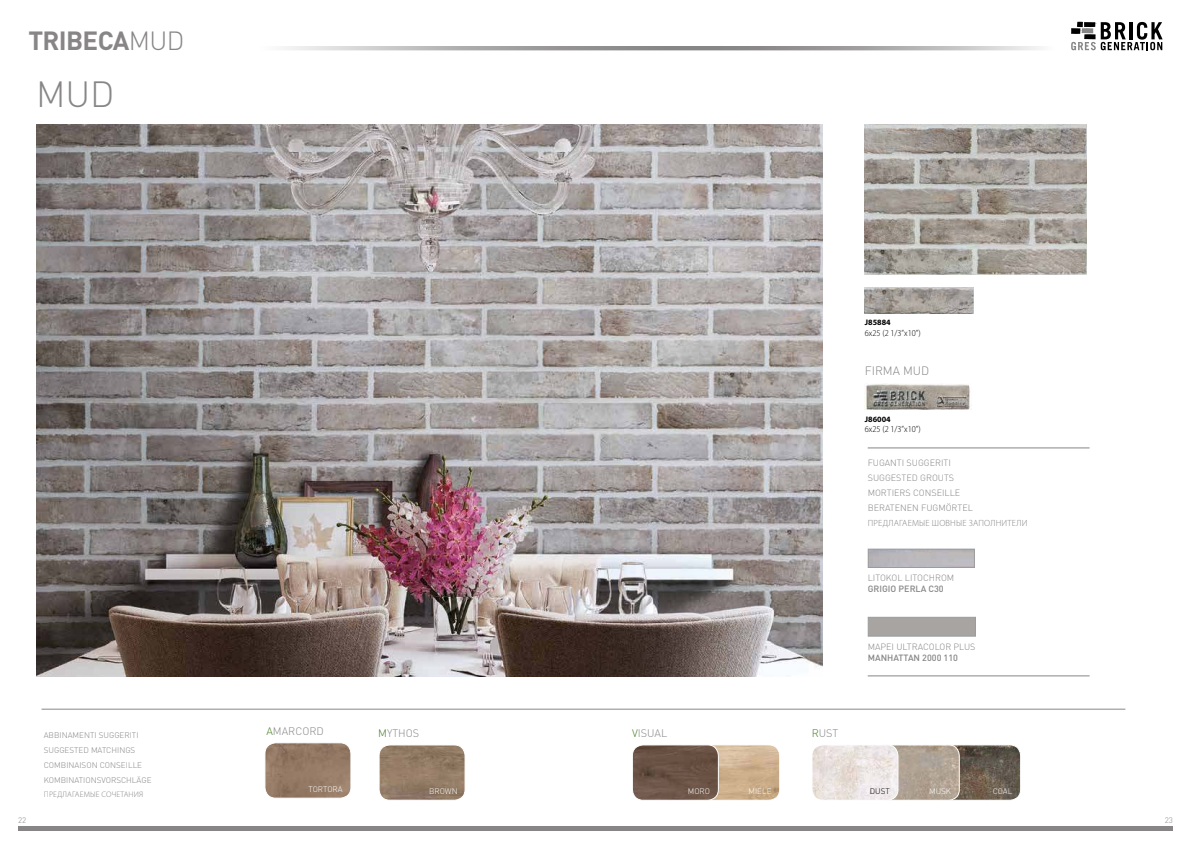
<style>
.page{position:relative;width:1191px;height:842px;background:#fff}
.page>*{position:absolute;margin:0;border:0;box-sizing:border-box;transform-origin:0 0}
.t1{font:300 36px "DIN";color:#878585}
.t2{font:700 26px "DIN";letter-spacing:-.025em;color:#878585}
.t3{font:300 12px "DIN";color:#878585}
.t4{font:300 10.8px "DIN";color:#878585}
.t5{font:300 9px/15px "DIN";color:#878585}
.t6{font:300 semi-condensed 9px "Myriad Pro";color:#000}
.t7{font:500 9px "DIN";color:#878585}
.t8{font:300 9px "Myriad Pro";letter-spacing:.02em;color:#878585}
.t9{font:300 8.1px/14.8px "DIN";color:#878585}
.t10{font:300 8.1px "Myriad Pro";letter-spacing:.02em;color:#878585}
.t11{font:700 8.1px "Myriad";color:#000}
.t12{font:300 8px "DIN";color:#fff}
.t13{font:300 8px "DIN";color:#878585}
.t14{font:300 8px "DIN";color:#000}
.s1{font-weight:300}
.s2{color:#447b1f}
</style>
<div class="page">
<svg style="left:1071px;top:22px;width:91px;height:28px"></svg>
<img style="left:865px;top:125px;width:221px;height:150px">
<img style="left:266px;top:744px;width:83px;height:53px">
<div style="left:264px;top:742px;width:87px;height:57px;border:1px solid #fff;border-radius:11px"></div>
<img style="left:380px;top:746px;width:83px;height:53px">
<div style="left:378px;top:744px;width:87px;height:57px;border:1px solid #fff;border-radius:11px"></div>
<img style="left:718px;top:746px;width:60px;height:53px">
<div style="left:693px;top:744px;width:87px;height:57px;border:1px solid #fff;border-radius:11px"></div>
<img style="left:634px;top:745px;width:84px;height:55px">
<div style="left:632px;top:744px;width:87px;height:57px;border:1px solid #fff;border-radius:11px"></div>
<img style="left:959px;top:746px;width:60px;height:53px">
<div style="left:934px;top:744px;width:87px;height:57px;border:1px solid #fff;border-radius:11px"></div>
<img style="left:898px;top:745px;width:61px;height:55px">
<div style="left:873px;top:744px;width:86px;height:57px;border:1px solid #fff;border-radius:11px"></div>
<img style="left:813px;top:745px;width:85px;height:55px">
<div style="left:811px;top:744px;width:87px;height:57px;border:1px solid #fff;border-radius:11px"></div>
<div style="left:867px;top:549px;width:108px;height:19px;border:1px solid #9d9c9c"></div>
<div style="left:867px;top:617px;width:109px;height:20px;background:#a7a4a2;border:1px solid #9d9c9c"></div>
<img style="left:865px;top:384px;width:105px;height:25px">
<hr style="left:18px;top:827px;width:1154px;height:4px;background:#878585">
<img style="left:36px;top:125px;width:786px;height:551px">
<hr style="left:42px;top:709px;width:1083px;height:1px;background:#878786">
<hr style="left:867px;top:448px;width:222px;height:1px;background:#878585">
<hr style="left:867px;top:676px;width:222px;height:1px;background:#878585">
<img style="left:864px;top:288px;width:109px;height:25px">
<h2 class="t2" style="left:28px;top:26px;width:157px">TRIBECA<span class="s1">MUD</span></h2>
<h1 class="t1" style="left:36px;top:78px;width:80px">MUD</h1>
<p class="t9" style="left:44px;top:728px;width:109px">ABBINAMENTI SUGGERITI<br>SUGGESTED MATCHINGS<br>COMBINAISON CONSEILLE<br>KOMBINATIONSVORSCHLÄGE</p>
<p class="t10" style="left:44px;top:792px;width:101px">ПРЕДЛАГАЕМЫЕ СОЧЕТАНИЯ</p>
<p class="t4" style="left:266px;top:726px;width:59px"><span class="s2">A</span>MARCORD</p>
<p class="t4" style="left:378px;top:728px;width:42px"><span class="s2">M</span>YTHOS</p>
<p class="t12" style="left:308px;top:785px;width:36px">TORTORA</p>
<p class="t12" style="left:429px;top:787px;width:30px">BROWN</p>
<p class="t4" style="left:632px;top:728px;width:37px"><span class="s2">V</span>ISUAL</p>
<p class="t12" style="left:688px;top:787px;width:24px">MORO</p>
<p class="t12" style="left:748px;top:787px;width:24px">MIELE</p>
<p class="t11" style="left:865px;top:318px;width:27px">J85884</p>
<p class="t6" style="left:865px;top:329px;width:57px">6x25 (2 1/3”x10”)</p>
<h3 class="t3" style="left:865px;top:366px;width:66px">FIRMA MUD</h3>
<p class="t11" style="left:865px;top:415px;width:27px">J86004</p>
<p class="t6" style="left:865px;top:426px;width:57px">6x25 (2 1/3”x10”)</p>
<p class="t5" style="left:867px;top:456px;width:107px">FUGANTI SUGGERITI<br>SUGGESTED GROUTS<br>MORTIERS CONSEILLE<br>BERATENEN FUGMÖRTEL</p>
<p class="t8" style="left:867px;top:520px;width:161px">ПРЕДЛАГАЕМЫЕ ШОВНЫЕ ЗАПОЛНИТЕЛИ</p>
<p class="t5" style="left:867px;top:571px;width:88px">LITOKOL LITOCHROM</p>
<p class="t7" style="left:867px;top:585px;width:78px">GRIGIO PERLA C30</p>
<p class="t5" style="left:867px;top:640px;width:109px">MAPEI ULTRACOLOR PLUS</p>
<p class="t7" style="left:867px;top:653px;width:92px">MANHATTAN 2000 110</p>
<p class="t4" style="left:811px;top:728px;width:28px"><span class="s2">R</span>UST</p>
<p class="t14" style="left:869px;top:787px;width:21px">DUST</p>
<p class="t12" style="left:929px;top:787px;width:23px">MUSK</p>
<p class="t12" style="left:992px;top:787px;width:21px">COAL</p>
<p class="t13" style="left:18px;top:816px;width:10px">22</p>
<p class="t13" style="left:1164px;top:816px;width:10px">23</p>
</div>
